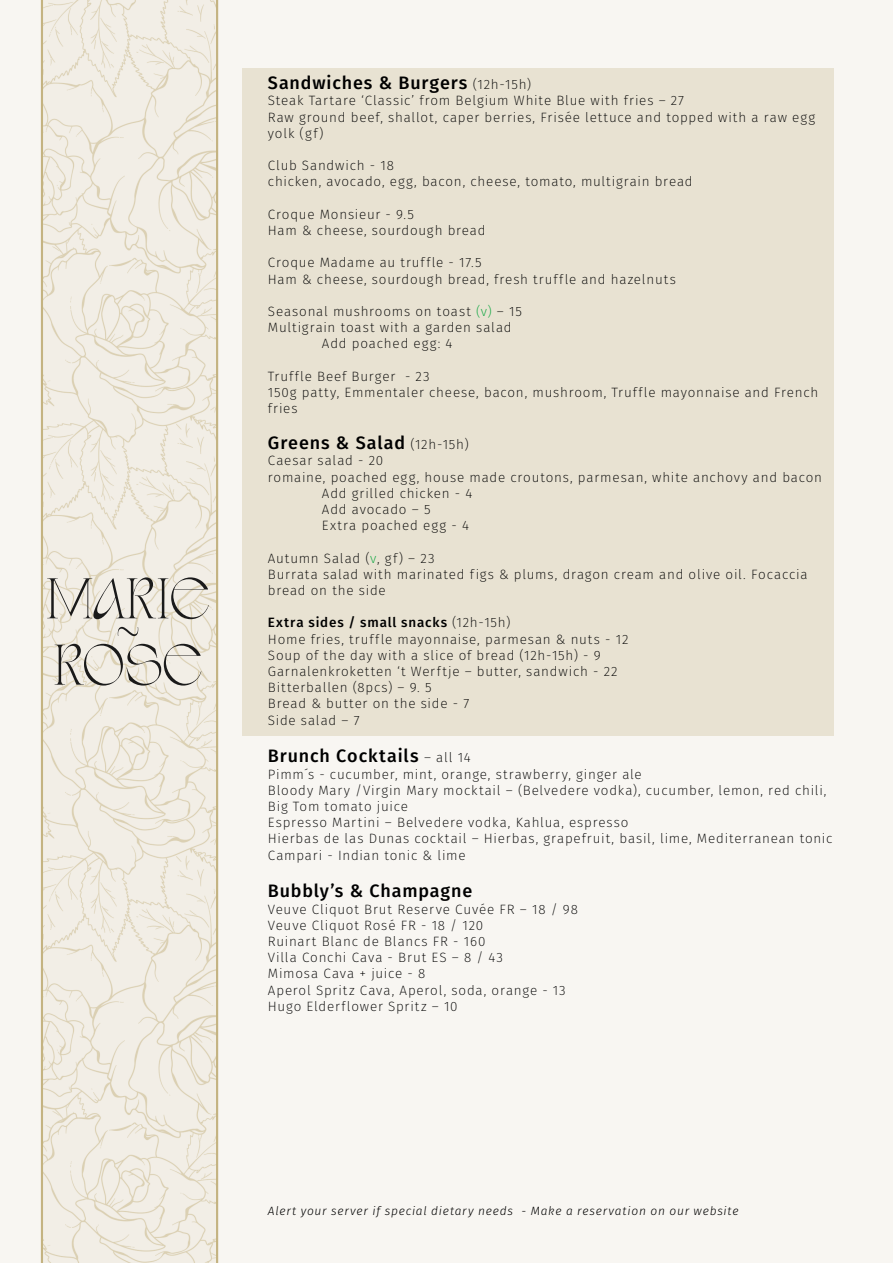
<style>
.page{position:relative;width:893px;height:1263px;background:#fff}
.page>*{position:absolute;margin:0;border:0;box-sizing:border-box;transform-origin:0 0}
.t1{font:500 18px "Fira Sans";letter-spacing:.05em;color:#000}
.t2{font:200 13.5px/16.2px "Fira Sans";letter-spacing:.06em;color:#000}
.t3{font:italic 300 12px "Fira Sans";letter-spacing:.065em;color:#000}
.s1{font-weight:200;font-size:13.5px}
.s2{color:#03a439}
.s3{font-weight:500}
</style>
<div class="page">
<img style="left:0;top:0;width:893px;height:1263px">
<svg style="left:118px;top:627px;width:20px;height:9px"></svg>
<svg style="left:55px;top:644px;width:146px;height:41px;background:#cdc9c1"></svg>
<svg style="left:47px;top:577px;width:162px;height:42px;background:#ccc8bf"></svg>
<div style="left:242px;top:68px;width:591px;height:668px;background:#e8e2d2"></div>
<h1 class="t1" style="left:268px;top:68px;width:265px">Sandwiches &amp; Burgers <span class="s1">(12h-15h)</span></h1>
<p class="t2" style="left:268px;top:92px;width:549px">Steak Tartare ‘Classic’ from Belgium White Blue with fries – 27<br>Raw ground beef, shallot, caper berries, Frisée lettuce and topped with a raw egg yolk (gf)</p>
<p class="t2" style="left:268px;top:157px;width:426px">Club Sandwich - 18<br>chicken, avocado, egg, bacon, cheese, tomato, multigrain bread</p>
<p class="t2" style="left:268px;top:206px;width:219px">Croque Monsieur - 9.5<br>Ham &amp; cheese, sourdough bread</p>
<p class="t2" style="left:268px;top:254px;width:409px">Croque Madame au truffle - 17.5<br>Ham &amp; cheese, sourdough bread, fresh truffle and hazelnuts</p>
<p class="t2" style="left:268px;top:303px;width:255px">Seasonal mushrooms on toast <span class="s2">(v)</span> – 15</p>
<p class="t2" style="left:268px;top:319px;width:245px">Multigrain toast with a garden salad</p>
<p class="t2" style="left:322px;top:335px;width:132px">Add poached egg: 4</p>
<p class="t2" style="left:268px;top:368px;width:552px">Truffle Beef Burger - 23<br>150g patty, Emmentaler cheese, bacon, mushroom, Truffle mayonnaise and French fries</p>
<h1 class="t1" style="left:268px;top:428px;width:202px">Greens &amp; Salad <span class="s1">(12h-15h)</span></h1>
<p class="t2" style="left:268px;top:452px;width:117px">Caesar salad - 20</p>
<p class="t2" style="left:268px;top:469px;width:556px">romaine, poached egg, house made croutons, parmesan, white anchovy and bacon</p>
<p class="t2" style="left:322px;top:485px;width:152px">Add grilled chicken - 4</p>
<p class="t2" style="left:322px;top:501px;width:110px">Add avocado – 5</p>
<p class="t2" style="left:322px;top:517px;width:149px">Extra poached egg - 4</p>
<p class="t2" style="left:268px;top:550px;width:541px">Autumn Salad (<span class="s2">v</span>, gf) – 23<br>Burrata salad with marinated figs &amp; plums, dragon cream and olive oil. Focaccia bread on the side</p>
<p class="t2" style="left:268px;top:614px;width:362px"><span class="s3">Extra sides / small snacks</span> (12h-15h)<br>Home fries, truffle mayonnaise, parmesan &amp; nuts - 12<br>Soup of the day with a slice of bread (12h-15h) - 9<br>Garnalenkroketten ‘t Werftje – butter, sandwich - 22<br>Bitterballen (8pcs) – 9. 5<br>Bread &amp; butter on the side - 7<br>Side salad – 7</p>
<h1 class="t1" style="left:268px;top:742px;width:204px">Brunch Cocktails <span class="s1">– all 14</span></h1>
<p class="t2" style="left:268px;top:766px;width:566px">Pimm´s - cucumber, mint, orange, strawberry, ginger ale<br>Bloody Mary /Virgin Mary mocktail – (Belvedere vodka), cucumber, lemon, red chili, Big Tom tomato juice<br>Espresso Martini – Belvedere vodka, Kahlua, espresso<br>Hierbas de las Dunas cocktail – Hierbas, grapefruit, basil, lime, Mediterranean tonic Campari - Indian tonic &amp; lime</p>
<h1 class="t1" style="left:268px;top:877px;width:206px">Bubbly’s &amp; Champagne</h1>
<p class="t2" style="left:268px;top:901px;width:312px">Veuve Cliquot Brut Reserve Cuvée FR – 18 / 98<br>Veuve Cliquot Rosé FR - 18 / 120<br>Ruinart Blanc de Blancs FR - 160<br>Villa Conchi Cava - Brut ES – 8 / 43<br>Mimosa Cava + juice - 8<br>Aperol Spritz Cava, Aperol, soda, orange - 13<br>Hugo Elderflower Spritz – 10</p>
<p class="t3" style="left:268px;top:1202px;width:472px">Alert your server if special dietary needs - Make a reservation on our website</p>
</div>
